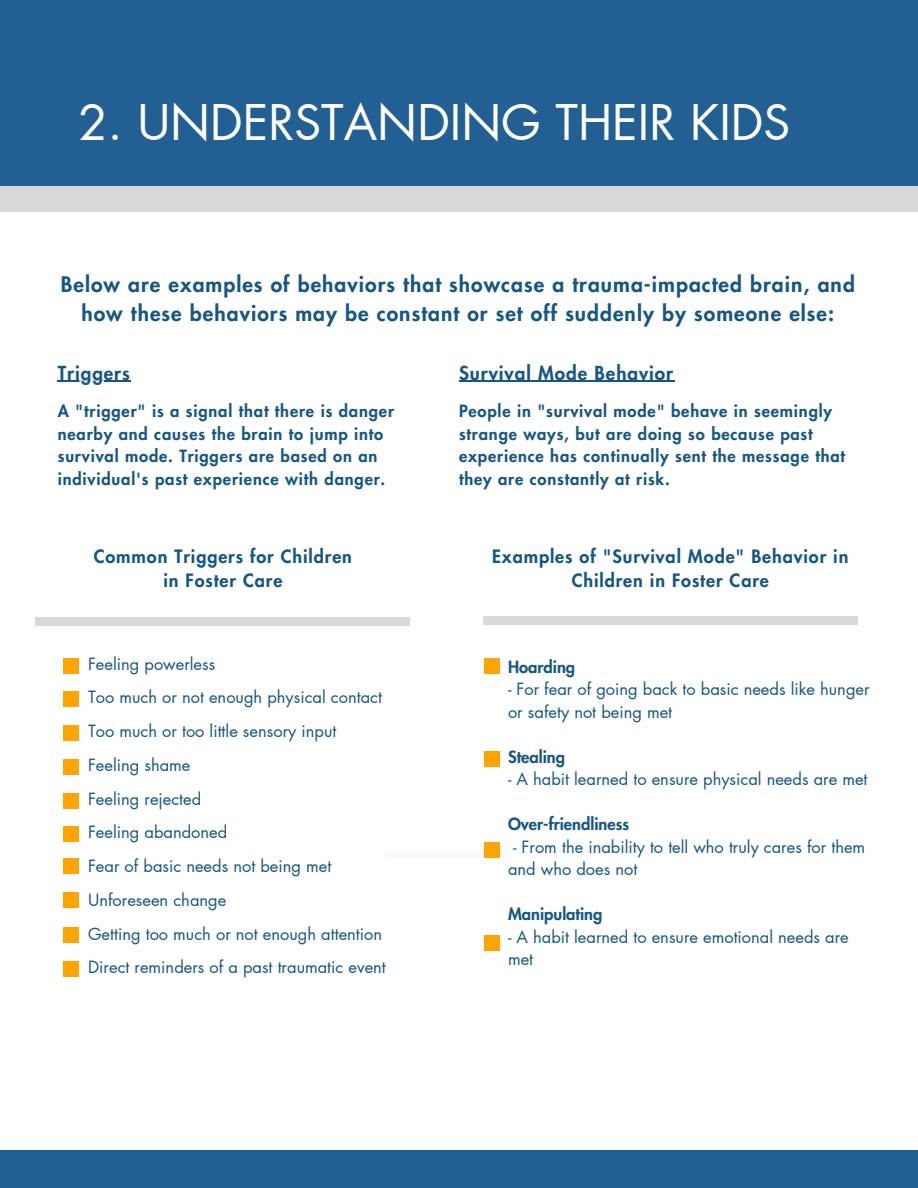
<style>
.page{position:relative;width:918px;height:1188px;background:#fff}
.page>*{position:absolute;margin:0;border:0;box-sizing:border-box;transform-origin:0 0}
.t1{font:48px "Futura LT Pro";color:#fff}
.t2{font:800 21px/29px "Futura LT Pro";letter-spacing:.05em;color:#155685;text-align:center}
.t3{font:800 18.9px "Futura LT Pro";letter-spacing:.05em;color:#155685}
.t4{font:800 18px/24.3px "Futura LT Pro";letter-spacing:.05em;color:#155685;text-align:center}
.t5{font:16.5px/22.5px "Futura LT Pro";color:#155685}
.t6{font:800 16.5px/22.5px "Futura LT Pro";letter-spacing:.05em;color:#155685}
.t7{font:800 16.5px "Futura LT Pro";color:#155685}
</style>
<div class="page">
<div style="left:0;top:0;width:918px;height:211px;background:#226093"></div>
<div style="left:0;top:186px;width:918px;height:26px;background:#d9d9d9"></div>
<div style="left:386px;top:852px;width:122px;height:6px;background:#fafafa"></div>
<hr style="left:459px;top:381px;width:215px;height:1px;background:#155685">
<hr style="left:58px;top:381px;width:73px;height:1px;background:#155685">
<div style="left:0;top:1151px;width:918px;height:37px;background:#226093"></div>
<div style="left:64px;top:658px;width:15px;height:16px;background:#ffa400"></div>
<div style="left:64px;top:691px;width:15px;height:16px;background:#ffa400"></div>
<div style="left:64px;top:725px;width:15px;height:16px;background:#ffa400"></div>
<div style="left:64px;top:759px;width:15px;height:16px;background:#ffa400"></div>
<div style="left:64px;top:793px;width:15px;height:16px;background:#ffa400"></div>
<div style="left:64px;top:826px;width:15px;height:16px;background:#ffa400"></div>
<div style="left:64px;top:858px;width:15px;height:16px;background:#ffa400"></div>
<div style="left:64px;top:893px;width:15px;height:15px;background:#ffa400"></div>
<div style="left:64px;top:927px;width:15px;height:16px;background:#ffa400"></div>
<div style="left:64px;top:961px;width:15px;height:16px;background:#ffa400"></div>
<div style="left:484px;top:658px;width:16px;height:16px;background:#ffa400"></div>
<div style="left:484px;top:751px;width:16px;height:16px;background:#ffa400"></div>
<div style="left:484px;top:842px;width:16px;height:16px;background:#ffa400"></div>
<div style="left:484px;top:935px;width:16px;height:15px;background:#ffa400"></div>
<div style="left:36px;top:617px;width:374px;height:8px;background:#d9d9d9"></div>
<div style="left:483px;top:616px;width:375px;height:8px;background:#d9d9d9"></div>
<p class="t1" style="left:78px;top:100px;width:714px">2. UNDERSTANDING THEIR KIDS</p>
<h1 class="t2" style="left:61px;top:270px;width:796px">Below are examples of behaviors that showcase a trauma-impacted brain, and how these behaviors may be constant or set off suddenly by someone else:</h1>
<p class="t3" style="left:459px;top:364px;width:216px">Survival Mode Behavior</p>
<p class="t3" style="left:58px;top:364px;width:74px">Triggers</p>
<p class="t6" style="left:58px;top:400px;width:338px">A "trigger" is a signal that there is danger nearby and causes the brain to jump into survival mode. Triggers are based on an individual's past experience with danger.</p>
<p class="t6" style="left:459px;top:400px;width:388px">People in "survival mode" behave in seemingly strange ways, but are doing so because past experience has continually sent the message that they are constantly at risk.</p>
<p class="t4" style="left:94px;top:545px;width:260px">Common Triggers for Children in Foster Care</p>
<h2 class="t5" style="left:88px;top:653px;width:129px">Feeling powerless</h2>
<h3 class="t5" style="left:88px;top:687px;width:295px">Too much or not enough physical contact</h3>
<h3 class="t5" style="left:88px;top:721px;width:250px">Too much or too little sensory input</h3>
<h4 class="t5" style="left:88px;top:754px;width:104px">Feeling shame</h4>
<h4 class="t5" style="left:88px;top:788px;width:115px">Feeling rejected</h4>
<h3 class="t5" style="left:88px;top:822px;width:141px">Feeling abandoned</h3>
<h3 class="t5" style="left:88px;top:856px;width:245px">Fear of basic needs not being met</h3>
<p class="t5" style="left:88px;top:889px;width:140px">Unforeseen change</p>
<p class="t5" style="left:88px;top:923px;width:296px">Getting too much or not enough attention</p>
<p class="t5" style="left:88px;top:957px;width:299px">Direct reminders of a past traumatic event</p>
<p class="t4" style="left:492px;top:545px;width:358px">Examples of "Survival Mode" Behavior in<br>Children in Foster Care</p>
<p class="t7" style="left:508px;top:659px;width:69px">Hoarding</p>
<p class="t5" style="left:508px;top:679px;width:363px">- For fear of going back to basic needs like hunger or safety not being met</p>
<p class="t7" style="left:508px;top:749px;width:59px">Stealing</p>
<p class="t5" style="left:508px;top:769px;width:361px">- A habit learned to ensure physical needs are met</p>
<p class="t7" style="left:508px;top:817px;width:123px">Over-friendliness</p>
<p class="t5" style="left:508px;top:836px;width:359px;text-indent:5px">- From the inability to tell who truly cares for them and who does not</p>
<p class="t7" style="left:508px;top:907px;width:96px">Manipulating</p>
<p class="t5" style="left:508px;top:926px;width:342px">- A habit learned to ensure emotional needs are met</p>
</div>
